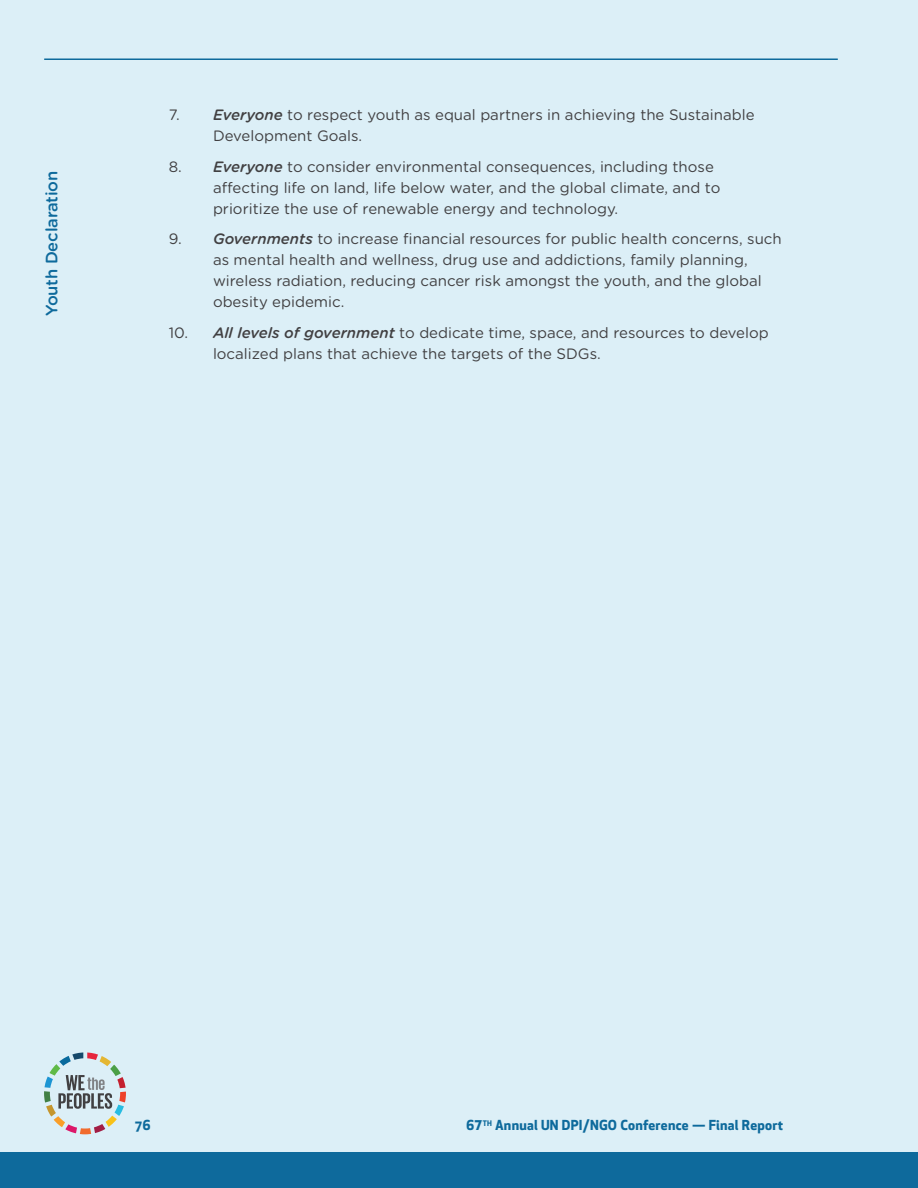
<style>
.page{position:relative;width:918px;height:1188px;background:#dceff7}
.page>*{position:absolute;margin:0;border:0;box-sizing:border-box;transform-origin:0 0}
.t1{font:500 16.5px "Gotham Rounded";letter-spacing:-.01em;color:#0e6a9c}
.t2{font:15px/21px "Gotham Rounded";color:#414042}
.t3{font:700 13.5px "Apex New";letter-spacing:.02em;color:#0e6a9c}
.s1{font-weight:500;font-style:italic}
.s2{font-family:"TT Wellingtons";font-weight:800}
</style>
<div class="page">
<div style="left:0;top:1152px;width:918px;height:36px;background:#0e6a9c"></div>
<hr style="left:44px;top:58px;width:794px;height:2px;background:#0e6a9c">
<svg style="left:44px;top:1052px;width:82px;height:82px"></svg>
<p class="t1" style="left:40px;top:316px;width:147px;rotate:-90deg">Youth Declaration</p>
<p class="t2" style="left:213px;top:104px;width:543px;text-indent:-44px">7. <span class="s1">Everyone</span> to respect youth as equal partners in achieving the Sustainable<br>Development Goals.</p>
<p class="t2" style="left:213px;top:155px;width:509px;text-indent:-44px">8. <span class="s1">Everyone</span> to consider environmental consequences, including those affecting life on land, life below water, and the global climate, and to prioritize the use of renewable energy and technology.</p>
<p class="t2" style="left:213px;top:228px;width:570px;text-indent:-44px">9. <span class="s1">Governments</span> to increase financial resources for public health concerns, such as mental health and wellness, drug use and addictions, family planning, wireless radiation, reducing cancer risk amongst the youth, and the global obesity epidemic.</p>
<p class="t2" style="left:213px;top:322px;width:557px;text-indent:-44px">10. <span class="s1">All levels of government</span> to dedicate time, space, and resources to develop localized plans that achieve the targets of the SDGs.</p>
<p class="t3" style="left:135px;top:1116px;width:17px">76</p>
<p class="t3" style="left:466px;top:1116px;width:318px">6<span class="s2">7</span><sup>TH</sup> Annual UN DPI/NGO Conference — Final Report</p>
</div>
